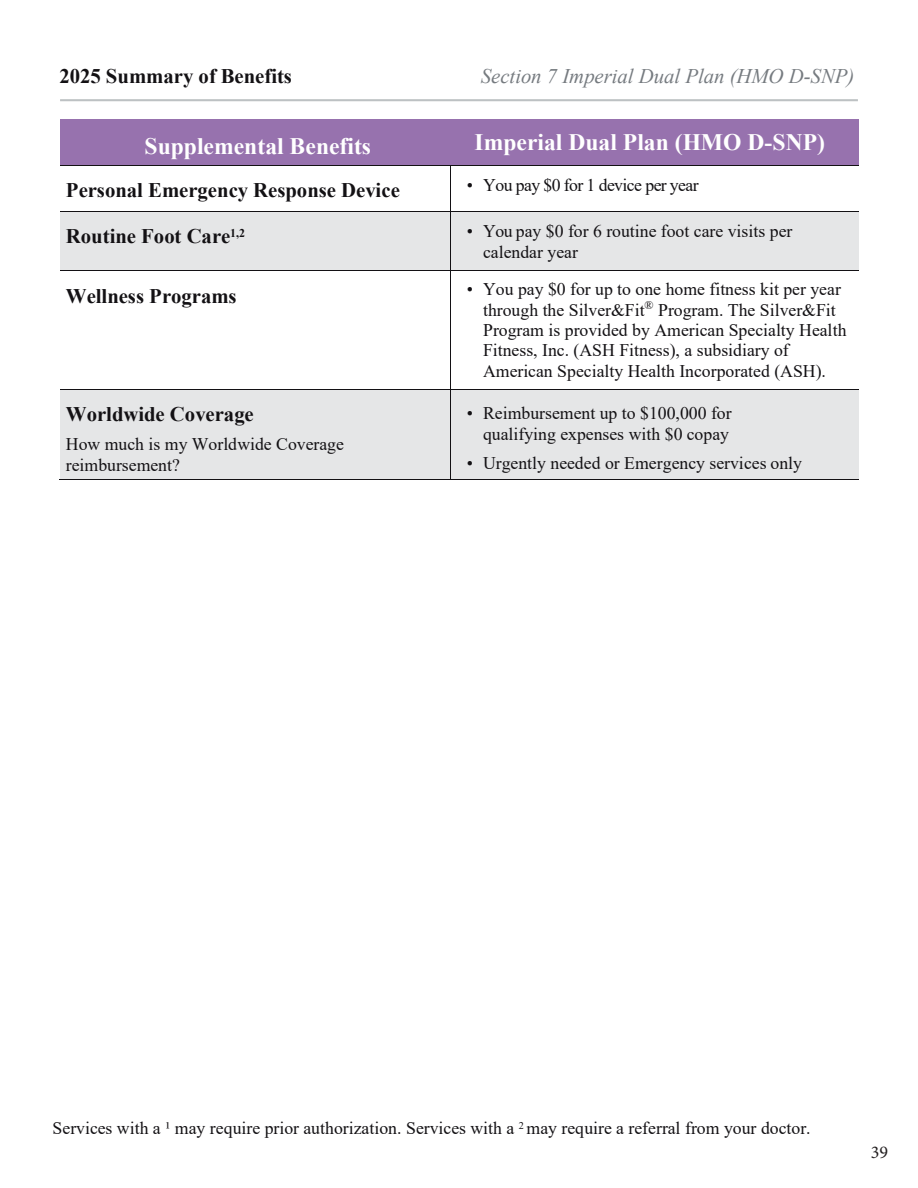
<style>
.page{position:relative;width:918px;height:1188px;background:#fff}
.page>*{position:absolute;margin:0;border:0;box-sizing:border-box;transform-origin:0 0}
.t1{font:700 23.55px "Times New Roman";color:#fff}
.t2{font:700 20.7px "Times New Roman";color:#131114}
.t3{font:italic 20.7px "Times New Roman";letter-spacing:-.005em;color:#767b80}
.t4{font:18px "Minion Pro";color:#231f20}
.t5{font:17.7px/20.4px "Times New Roman";color:#131114}
.t6{font:17.7px "Times New Roman";letter-spacing:-.035em;color:#131114}
</style>
<div class="page">
<div style="left:60px;top:120px;width:390px;height:45px;background:#9772ae"></div>
<div style="left:451px;top:120px;width:408px;height:45px;background:#9772ae"></div>
<hr style="left:60px;top:119px;width:390px;height:1px;background:#9772ae">
<hr style="left:451px;top:119px;width:408px;height:1px;background:#9772ae">
<hr style="left:450px;top:120px;width:1px;height:45px;background:#9772ae">
<hr style="left:60px;top:165px;width:390px;height:1px;background:#131114">
<hr style="left:451px;top:165px;width:408px;height:1px;background:#131114">
<hr style="left:450px;top:166px;width:1px;height:45px;background:#131114">
<div style="left:60px;top:212px;width:390px;height:59px;background:#e5e6e7"></div>
<div style="left:451px;top:212px;width:408px;height:59px;background:#e5e6e7"></div>
<hr style="left:60px;top:211px;width:390px;height:1px;background:#131114">
<hr style="left:451px;top:211px;width:408px;height:1px;background:#131114">
<hr style="left:450px;top:212px;width:1px;height:59px;background:#131114">
<hr style="left:60px;top:271px;width:390px;height:1px;background:#131114">
<hr style="left:451px;top:271px;width:408px;height:1px;background:#131114">
<hr style="left:450px;top:271px;width:1px;height:118px;background:#131114">
<div style="left:60px;top:390px;width:390px;height:90px;background:#e5e6e7"></div>
<div style="left:451px;top:390px;width:408px;height:90px;background:#e5e6e7"></div>
<hr style="left:60px;top:389px;width:390px;height:1px;background:#131114">
<hr style="left:451px;top:389px;width:408px;height:1px;background:#131114">
<hr style="left:59px;top:480px;width:391px;height:1px;background:#131114">
<hr style="left:450px;top:390px;width:1px;height:90px;background:#131114">
<hr style="left:451px;top:480px;width:408px;height:1px;background:#131114">
<p class="t2" style="left:59px;top:61px;width:234px">2025 Summary of Benefits</p>
<p class="t3" style="left:481px;top:61px;width:375px">Section 7 Imperial Dual Plan (HMO D-SNP)</p>
<h1 class="t1" style="left:145px;top:129px;width:228px">Supplemental Benefits</h1>
<h1 class="t1" style="left:475px;top:125px;width:352px">Imperial Dual Plan (HMO D-SNP)</h1>
<p class="t2" style="left:66px;top:176px;width:335px">Personal Emergency Response Device</p>
<p class="t6" style="left:467px;top:172px;width:233px">• You pay $0 for 1 device per year</p>
<p class="t2" style="left:66px;top:221px;width:181px">Routine Foot Care<sup>1,2</sup></p>
<p class="t5" style="left:483px;top:220px;width:311px;line-height:21.1px;text-indent:-16px">• You pay $0 for 6 routine foot care visits per calendar year</p>
<p class="t2" style="left:66px;top:281px;width:172px">Wellness Programs</p>
<p class="t5" style="left:483px;top:279px;width:365px;text-indent:-16px">• You pay $0 for up to one home fitness kit per year through the Silver&amp;Fit<sup>®</sup> Program. The Silver&amp;Fit Program is provided by American Specialty Health Fitness, Inc. (ASH Fitness), a subsidiary of American Specialty Health Incorporated (ASH).</p>
<p class="t2" style="left:66px;top:399px;width:189px">Worldwide Coverage</p>
<p class="t5" style="left:66px;top:433px;width:280px;line-height:21.1px">How much is my Worldwide Coverage reimbursement?</p>
<p class="t5" style="left:467px;top:402px;width:266px;line-height:21.1px;text-align:right">• Reimbursement up to $100,000 for qualifying expenses with $0 copay</p>
<p class="t5" style="left:467px;top:452px;width:337px">• Urgently needed or Emergency services only</p>
<p class="t5" style="left:53px;top:1118px;width:760px">Services with a ¹ may require prior authorization. Services with a <sup>2</sup> may require a referral from your doctor.</p>
<p class="t4" style="left:871px;top:1140px;width:19px">39</p>
</div>
